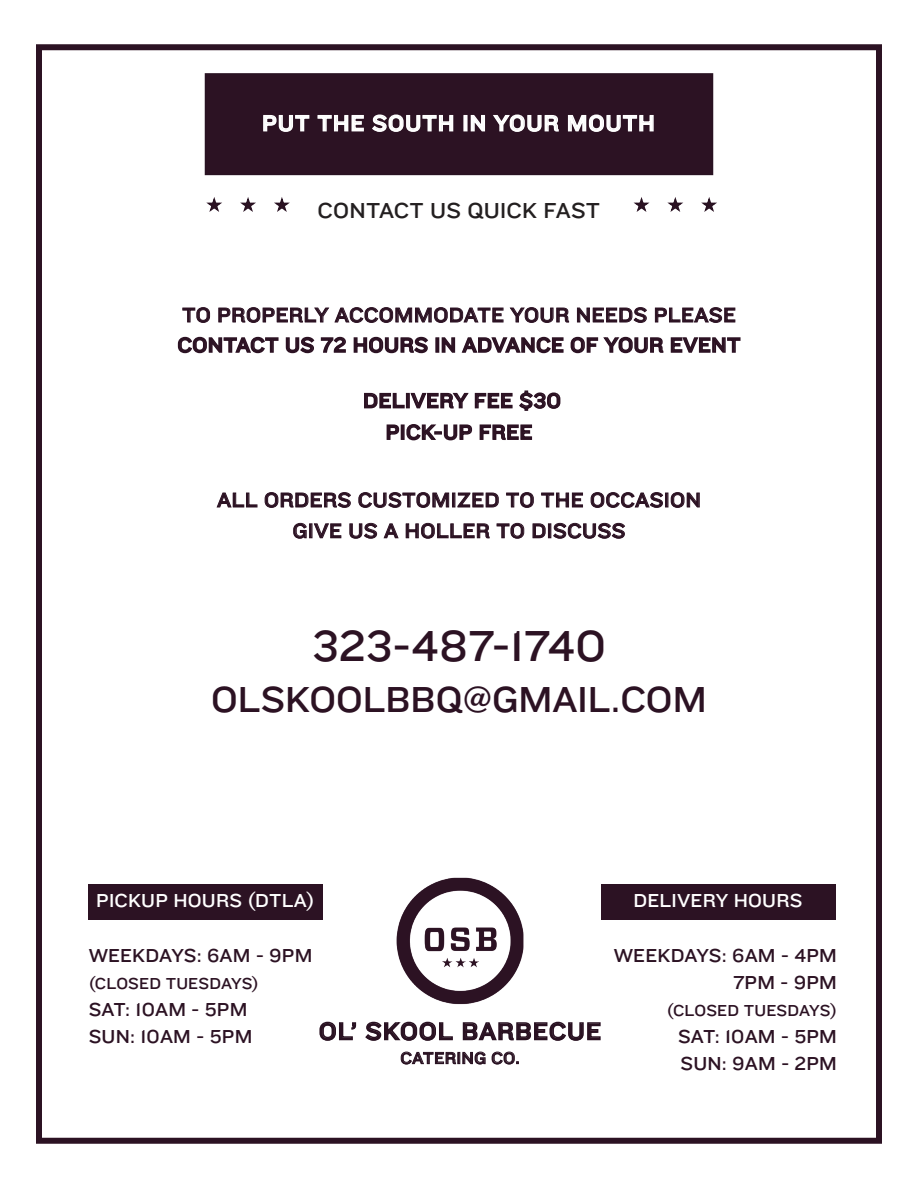
<style>
.page{position:relative;width:918px;height:1188px;background:#fff}
.page>*{position:absolute;margin:0;border:0;box-sizing:border-box;transform-origin:0 0}
.t1{font:45px "Knockout HTF32 Junior Cruiserwt";color:#2c1223}
.t2{font:37.5px "Knockout HTF32 Junior Cruiserwt";color:#2c1223}
.t3{font:24.75px "Knockout HTF32 Junior Cruiserwt";letter-spacing:.05em;color:#2c1223}
.t4{font:22.5px "Knockout HTF32 Junior Cruiserwt";letter-spacing:.05em;color:#fff}
.t5{font:22.5px "Knockout HTF32 Junior Cruiserwt";letter-spacing:.01em;color:#231f20}
.t6{font:21px/30px "Knockout HTF32 Junior Cruiserwt";letter-spacing:.025em;color:#2c1223;text-align:center}
.t7{font:19.5px/27px "Knockout HTF32 Junior Cruiserwt";letter-spacing:.01em;color:#2c1223}
.t8{font:19.5px "Knockout HTF32 Junior Cruiserwt";letter-spacing:.01em;color:#fff}
.t9{font:16.8px "Knockout HTF32 Junior Cruiserwt";letter-spacing:.025em;color:#2c1223}
.t10{font:16.5px "Knockout HTF32 Junior Cruiserwt";letter-spacing:.01em;color:#2c1223}
</style>
<div class="page">
<img style="left:396px;top:877px;width:128px;height:128px">
<svg style="left:319px;top:1021px;width:38px;height:20px"></svg>
<svg style="left:365px;top:1021px;width:88px;height:20px"></svg>
<svg style="left:462px;top:1021px;width:139px;height:20px"></svg>
<svg style="left:400px;top:1051px;width:119px;height:14px"></svg>
<div style="left:36px;top:44px;width:846px;height:1100px;border:6px solid #2c1223"></div>
<div style="left:205px;top:73px;width:508px;height:102px;background:#2c1223;border:2px solid #291222"></div>
<svg style="left:263px;top:115px;width:47px;height:17px"></svg>
<svg style="left:317px;top:115px;width:47px;height:17px"></svg>
<svg style="left:372px;top:114px;width:82px;height:18px"></svg>
<div style="left:463px;top:115px;width:5px;height:16px;border:2px solid #fff"></div>
<svg style="left:470px;top:114px;width:89px;height:18px"></svg>
<svg style="left:567px;top:114px;width:87px;height:18px"></svg>
<svg style="left:182px;top:307px;width:28px;height:16px"></svg>
<svg style="left:218px;top:307px;width:111px;height:16px"></svg>
<svg style="left:335px;top:307px;width:168px;height:16px"></svg>
<svg style="left:510px;top:307px;width:59px;height:16px"></svg>
<svg style="left:577px;top:307px;width:70px;height:16px"></svg>
<svg style="left:655px;top:307px;width:80px;height:16px"></svg>
<svg style="left:177px;top:336px;width:102px;height:18px"></svg>
<svg style="left:285px;top:336px;width:61px;height:18px"></svg>
<svg style="left:353px;top:336px;width:75px;height:18px"></svg>
<div style="left:435px;top:337px;width:4px;height:16px;border:2px solid #2c1223"></div>
<svg style="left:441px;top:336px;width:123px;height:18px"></svg>
<svg style="left:570px;top:336px;width:94px;height:18px"></svg>
<svg style="left:670px;top:337px;width:71px;height:16px"></svg>
<svg style="left:217px;top:493px;width:40px;height:14px"></svg>
<svg style="left:265px;top:492px;width:86px;height:16px"></svg>
<svg style="left:359px;top:492px;width:90px;height:16px"></svg>
<div style="left:452px;top:493px;width:3px;height:14px;border:1px solid #2c1223"></div>
<svg style="left:458px;top:493px;width:41px;height:14px"></svg>
<svg style="left:506px;top:492px;width:28px;height:16px"></svg>
<svg style="left:541px;top:493px;width:42px;height:14px"></svg>
<svg style="left:591px;top:492px;width:72px;height:16px"></svg>
<div style="left:665px;top:493px;width:3px;height:14px;border:1px solid #2c1223"></div>
<svg style="left:671px;top:492px;width:29px;height:16px"></svg>
<svg style="left:293px;top:523px;width:14px;height:16px"></svg>
<div style="left:309px;top:524px;width:3px;height:14px;border:1px solid #2c1223"></div>
<svg style="left:314px;top:523px;width:27px;height:15px"></svg>
<svg style="left:350px;top:523px;width:27px;height:16px"></svg>
<svg style="left:384px;top:523px;width:14px;height:15px"></svg>
<svg style="left:406px;top:523px;width:84px;height:16px"></svg>
<svg style="left:497px;top:523px;width:27px;height:16px"></svg>
<svg style="left:533px;top:523px;width:13px;height:15px"></svg>
<div style="left:548px;top:524px;width:3px;height:14px;border:1px solid #2c1223"></div>
<svg style="left:553px;top:523px;width:72px;height:16px"></svg>
<svg style="left:364px;top:390px;width:197px;height:21px"></svg>
<svg style="left:386px;top:424px;width:14px;height:16px"></svg>
<div style="left:401px;top:424px;width:4px;height:16px;border:2px solid #2c1223"></div>
<svg style="left:406px;top:424px;width:67px;height:17px"></svg>
<svg style="left:479px;top:424px;width:54px;height:16px"></svg>
<svg style="left:274px;top:197px;width:16px;height:15px"></svg>
<svg style="left:206px;top:197px;width:16px;height:15px"></svg>
<svg style="left:240px;top:197px;width:16px;height:15px"></svg>
<svg style="left:701px;top:197px;width:16px;height:15px"></svg>
<svg style="left:633px;top:197px;width:17px;height:15px"></svg>
<svg style="left:667px;top:197px;width:16px;height:15px"></svg>
<div style="left:88px;top:884px;width:235px;height:36px;background:#2c1223"></div>
<div style="left:601px;top:884px;width:234px;height:36px;background:#2c1223"></div>
<p class="t4" style="left:262px;top:111px;width:394px">PUT THE SOUTH IN YOUR MOUTH</p>
<p class="t5" style="left:318px;top:199px;width:284px">CONTACT US QUICK FAST</p>
<p class="t6" style="left:177px;top:300px;width:565px;text-align:left">TO PROPERLY ACCOMMODATE YOUR NEEDS PLEASE<br>CONTACT US 72 HOURS IN ADVANCE OF YOUR EVENT</p>
<p class="t6" style="left:363px;top:385px;width:199px;line-height:31.5px">DELIVERY FEE $30<br>PICK-UP FREE</p>
<p class="t6" style="left:217px;top:485px;width:485px;line-height:30.8px">ALL ORDERS CUSTOMIZED TO THE OCCASION<br>GIVE US A HOLLER TO DISCUSS</p>
<h1 class="t1" style="left:312px;top:622px;width:295px">323-487-1740</h1>
<h2 class="t2" style="left:211px;top:679px;width:497px">OLSKOOLBBQ@GMAIL.COM</h2>
<p class="t8" style="left:96px;top:890px;width:220px">PICKUP HOURS (DTLA)</p>
<p class="t8" style="left:634px;top:890px;width:170px">DELIVERY HOURS</p>
<p class="t7" style="left:89px;top:943px;width:225px">WEEKDAYS: 6AM - 9PM</p>
<p class="t10" style="left:89px;top:975px;width:172px">(CLOSED TUESDAYS)</p>
<p class="t7" style="left:89px;top:997px;width:165px">SAT: 10AM - 5PM<br>SUN: 10AM - 5PM</p>
<p class="t3" style="left:319px;top:1018px;width:284px">OL’ SKOOL BARBECUE</p>
<p class="t9" style="left:400px;top:1049px;width:121px">CATERING CO.</p>
<p class="t7" style="left:614px;top:943px;width:225px;text-align:right">WEEKDAYS: 6AM - 4PM<br>7PM - 9PM</p>
<p class="t10" style="left:667px;top:1002px;width:172px">(CLOSED TUESDAYS)</p>
<p class="t7" style="left:678px;top:1024px;width:160px">SAT: 10AM - 5PM<br>SUN: 9AM - 2PM</p>
</div>
